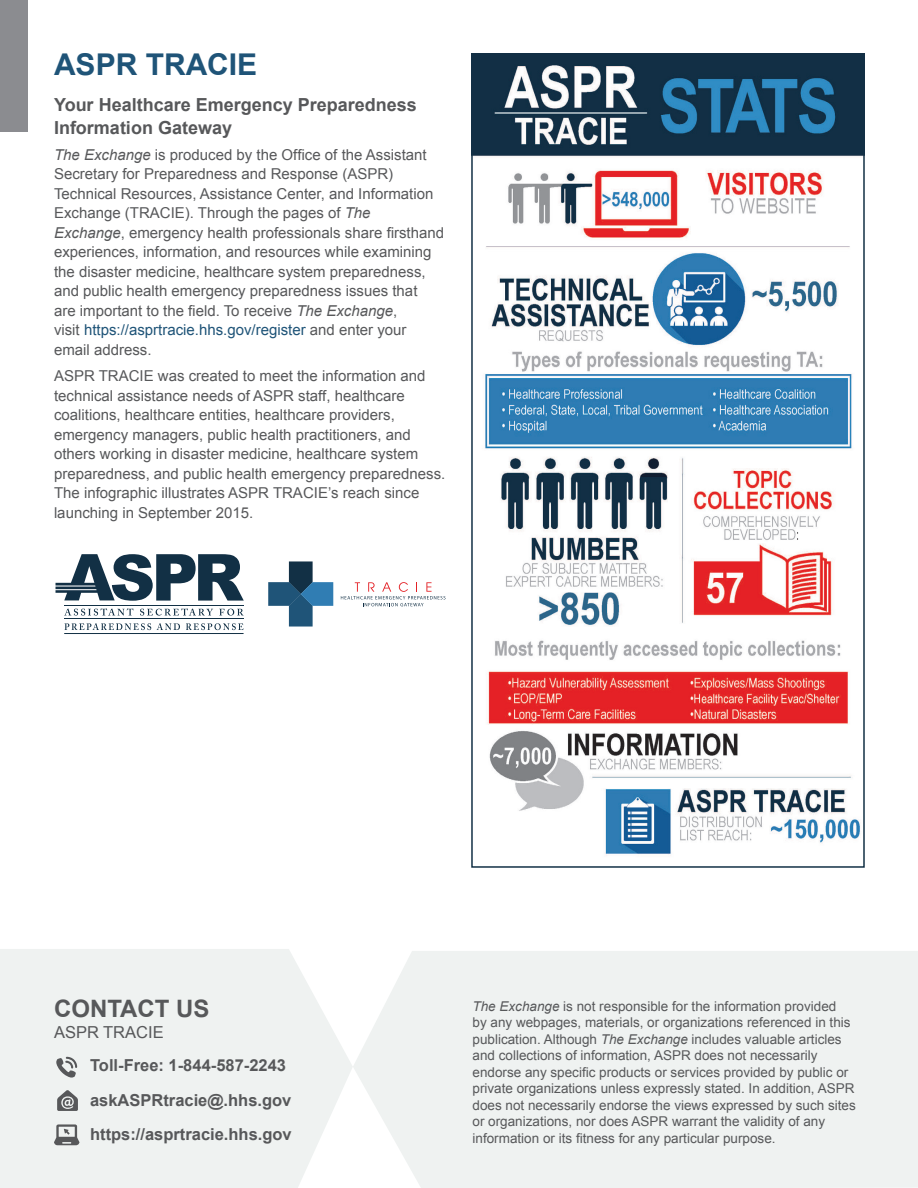
<style>
.page{position:relative;width:918px;height:1188px;background:#fff}
.page>*{position:absolute;margin:0;border:0;box-sizing:border-box;transform-origin:0 0}
.t1{font:700 30px "Arial";color:#1f5478}
.t2{font:700 24px "Arial";color:#57585a}
.t3{font:700 18px/22.5px "Arial";color:#57585a}
.t4{font:700 16.5px/34.5px "Arial";color:#57585a}
.t5{font:16.5px "Arial";color:#57585a}
.t6{font:15px/19.5px "Arial";color:#57585a}
.t7{font:13.5px/16.5px "Arial";color:#57585a}
.s1{font-style:italic}
.s2{color:#1f5478}
</style>
<div class="page">
<div style="left:0;top:0;width:28px;height:131px;background:#8b8c90"></div>
<img style="left:474px;top:56px;width:388px;height:800px">
<div style="left:471px;top:53px;width:394px;height:815px;border:2px solid #123045"></div>
<svg style="left:341px;top:582px;width:105px;height:24px"></svg>
<svg style="left:268px;top:561px;width:65px;height:66px"></svg>
<svg style="left:64px;top:608px;width:69px;height:8px"></svg>
<svg style="left:140px;top:608px;width:73px;height:8px"></svg>
<svg style="left:219px;top:609px;width:25px;height:7px"></svg>
<svg style="left:64px;top:623px;width:87px;height:7px"></svg>
<svg style="left:157px;top:623px;width:23px;height:7px"></svg>
<svg style="left:186px;top:623px;width:58px;height:7px"></svg>
<hr style="left:64px;top:633px;width:180px;height:1px;background:#123045">
<hr style="left:64px;top:619px;width:180px;height:1px;background:#123045">
<hr style="left:64px;top:605px;width:180px;height:1px;background:#123045">
<svg style="left:56px;top:554px;width:188px;height:47px"></svg>
<svg style="left:0;top:949px;width:353px;height:239px;fill:#eff2f1"></svg>
<div style="left:353px;top:951px;width:565px;height:237px;background:#eff2f1"></div>
<svg style="left:54px;top:1124px;width:25px;height:21px"></svg>
<svg style="left:57px;top:1090px;width:21px;height:21px"></svg>
<svg style="left:56px;top:1057px;width:21px;height:21px"></svg>
<h2 class="t1" style="left:54px;top:45px;width:205px">ASPR TRACIE</h2>
<p class="t3" style="left:54px;top:94px;width:364px">Your Healthcare Emergency Preparedness<br>Information Gateway</p>
<p class="t6" style="left:54px;top:145px;width:392px"><span class="s1">The Exchange</span> is produced by the Office of the Assistant Secretary for Preparedness and Response (ASPR)<br>Technical Resources, Assistance Center, and Information Exchange (TRACIE). Through the pages of <span class="s1">The Exchange</span>, emergency health professionals share firsthand experiences, information, and resources while examining the disaster medicine, healthcare system preparedness, and public health emergency preparedness issues that<br>are important to the field. To receive <span class="s1">The Exchange</span>,<br>visit <span class="s2">https://asprtracie.hhs.gov/register</span> and enter your email address.</p>
<p class="t6" style="left:54px;top:366px;width:393px">ASPR TRACIE was created to meet the information and technical assistance needs of ASPR staff, healthcare coalitions, healthcare entities, healthcare providers, emergency managers, public health practitioners, and others working in disaster medicine, healthcare system preparedness, and public health emergency preparedness.<br>The infographic illustrates ASPR TRACIE’s reach since launching in September 2015.</p>
<h2 class="t2" style="left:54px;top:993px;width:157px">CONTACT US</h2>
<p class="t5" style="left:54px;top:1022px;width:111px">ASPR TRACIE</p>
<p class="t4" style="left:90px;top:1049px;width:197px">Toll-Free: 1-844-587-2243</p>
<p class="t4" style="left:90px;top:1083px;width:203px">askASPRtracie@.hhs.gov https://asprtracie.hhs.gov</p>
<p class="t7" style="left:472px;top:998px;width:385px"><span class="s1">The Exchange</span> is not responsible for the information provided<br>by any webpages, materials, or organizations referenced in this publication. Although <span class="s1">The Exchange</span> includes valuable articles and collections of information, ASPR does not necessarily endorse any specific products or services provided by public or private organizations unless expressly stated. In addition, ASPR does not necessarily endorse the views expressed by such sites or organizations, nor does ASPR warrant the validity of any information or its fitness for any particular purpose.</p>
</div>
